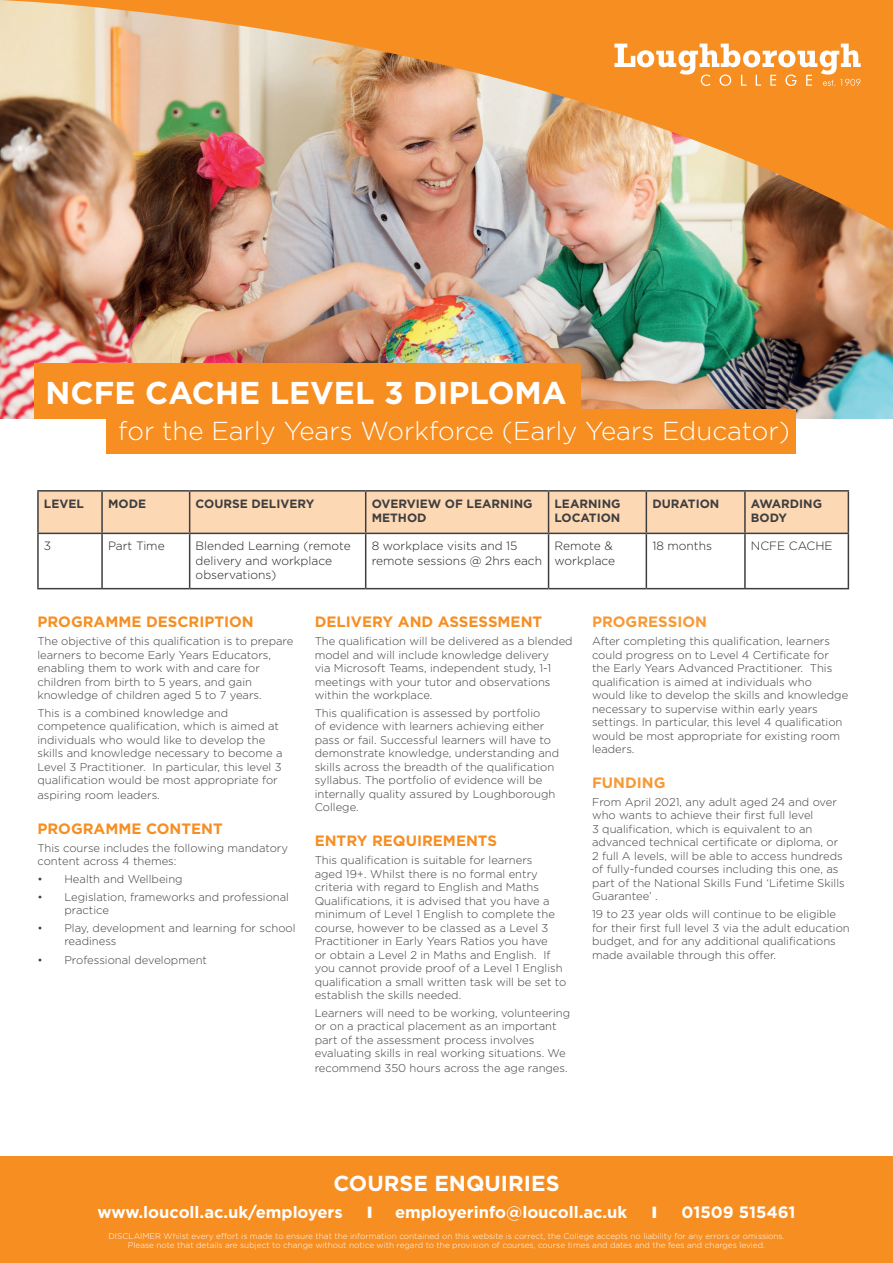
<style>
.page{position:relative;width:893px;height:1263px;background:#fff}
.page>*{position:absolute;margin:0;border:0;box-sizing:border-box;transform-origin:0 0}
.t1{font:700 31.5px "Gotham";color:#fff}
.t2{font:300 25.95px "Gotham";color:#fff}
.t3{font:700 21.75px "Gotham";color:#fff}
.t4{font:700 16.5px "Gotham";color:#fff}
.t5{font:700 15px "Gotham";color:#f68e22}
.t6{font:700 15px "Gotham";color:#f79936}
.t7{font:300 12px/14.4px "Gotham";color:#231f20}
.t8{font:700 12px/14.4px "Gotham";color:#3e3e3f}
.t9{font:300 11.25px/13.5px "Gotham";color:#3e3e3f}
.t10{font:300 8.25px/9.9px "Gotham";color:#fff;text-align:center}
</style>
<div class="page">
<div style="left:0;top:1157px;width:893px;height:106px;background:#f68e22"></div>
<img style="left:1px;top:231px;width:892px;height:188px">
<img style="left:0;top:0;width:893px;height:231px">
<svg style="left:614px;top:44px;width:247px;height:42px"></svg>
<div style="left:34px;top:364px;width:546px;height:55px;background:#f68e22"></div>
<div style="left:107px;top:409px;width:689px;height:45px;background:#f68e22"></div>
<div style="left:39px;top:492px;width:809px;height:41px;background:#fdd8b4"></div>
<hr style="left:37px;top:490px;width:65px;height:2px;background:#3e3e3f">
<hr style="left:37px;top:492px;width:2px;height:41px;background:#3e3e3f">
<hr style="left:102px;top:490px;width:88px;height:2px;background:#3e3e3f">
<hr style="left:101px;top:492px;width:2px;height:41px;background:#3e3e3f">
<hr style="left:190px;top:490px;width:176px;height:2px;background:#3e3e3f">
<hr style="left:189px;top:492px;width:1px;height:41px;background:#3e3e3f">
<hr style="left:366px;top:490px;width:183px;height:2px;background:#3e3e3f">
<hr style="left:365px;top:492px;width:1px;height:41px;background:#3e3e3f">
<hr style="left:549px;top:490px;width:97px;height:2px;background:#3e3e3f">
<hr style="left:548px;top:492px;width:1px;height:41px;background:#3e3e3f">
<hr style="left:646px;top:490px;width:99px;height:2px;background:#3e3e3f">
<hr style="left:646px;top:492px;width:1px;height:41px;background:#3e3e3f">
<hr style="left:745px;top:490px;width:104px;height:2px;background:#3e3e3f">
<hr style="left:744px;top:492px;width:2px;height:41px;background:#3e3e3f">
<hr style="left:848px;top:492px;width:1px;height:41px;background:#3e3e3f">
<hr style="left:37px;top:533px;width:65px;height:1px;background:#3e3e3f">
<hr style="left:37px;top:534px;width:2px;height:54px;background:#3e3e3f">
<hr style="left:102px;top:533px;width:88px;height:1px;background:#3e3e3f">
<hr style="left:101px;top:534px;width:2px;height:54px;background:#3e3e3f">
<hr style="left:190px;top:533px;width:176px;height:1px;background:#3e3e3f">
<hr style="left:189px;top:534px;width:1px;height:54px;background:#3e3e3f">
<hr style="left:366px;top:533px;width:183px;height:1px;background:#3e3e3f">
<hr style="left:365px;top:534px;width:1px;height:54px;background:#3e3e3f">
<hr style="left:549px;top:533px;width:97px;height:1px;background:#3e3e3f">
<hr style="left:548px;top:534px;width:1px;height:54px;background:#3e3e3f">
<hr style="left:646px;top:533px;width:99px;height:1px;background:#3e3e3f">
<hr style="left:646px;top:534px;width:1px;height:54px;background:#3e3e3f">
<hr style="left:745px;top:533px;width:104px;height:1px;background:#3e3e3f">
<hr style="left:744px;top:534px;width:2px;height:54px;background:#3e3e3f">
<hr style="left:848px;top:534px;width:1px;height:54px;background:#3e3e3f">
<hr style="left:37px;top:588px;width:65px;height:1px;background:#3e3e3f">
<hr style="left:102px;top:588px;width:88px;height:1px;background:#3e3e3f">
<hr style="left:190px;top:588px;width:176px;height:1px;background:#3e3e3f">
<hr style="left:366px;top:588px;width:183px;height:1px;background:#3e3e3f">
<hr style="left:549px;top:588px;width:97px;height:1px;background:#3e3e3f">
<hr style="left:646px;top:588px;width:99px;height:1px;background:#3e3e3f">
<hr style="left:745px;top:588px;width:104px;height:1px;background:#3e3e3f">
<p class="t1" style="left:46px;top:374px;width:523px">NCFE CACHE LEVEL 3 DIPLOMA</p>
<p class="t2" style="left:118px;top:417px;width:673px">for the Early Years Workforce (Early Years Educator)</p>
<p class="t8" style="left:44px;top:496px;width:41px">LEVEL</p>
<p class="t8" style="left:108px;top:496px;width:40px">MODE</p>
<p class="t8" style="left:196px;top:496px;width:120px">COURSE DELIVERY</p>
<p class="t8" style="left:372px;top:496px;width:162px">OVERVIEW OF LEARNING<br>METHOD</p>
<p class="t8" style="left:555px;top:496px;width:68px">LEARNING<br>LOCATION</p>
<p class="t8" style="left:652px;top:496px;width:69px">DURATION</p>
<p class="t8" style="left:751px;top:496px;width:73px">AWARDING<br>BODY</p>
<p class="t7" style="left:44px;top:539px;width:9px">3</p>
<p class="t7" style="left:108px;top:539px;width:58px">Part Time</p>
<p class="t7" style="left:196px;top:539px;width:157px">Blended Learning (remote delivery and workplace observations)</p>
<p class="t7" style="left:372px;top:539px;width:172px">8 workplace visits and 15 remote sessions @ 2hrs each</p>
<p class="t7" style="left:555px;top:539px;width:62px">Remote &amp; workplace</p>
<p class="t7" style="left:652px;top:539px;width:61px">18 months</p>
<p class="t7" style="left:751px;top:539px;width:83px">NCFE CACHE</p>
<p class="t5" style="left:37px;top:613px;width:218px">PROGRAMME DESCRIPTION</p>
<p class="t9" style="left:37px;top:634px;width:258px">The objective of this qualification is to prepare learners to become Early Years Educators, enabling them to work with and care for children from birth to 5 years, and gain knowledge of children aged 5 to 7 years.</p>
<p class="t9" style="left:37px;top:706px;width:247px">This is a combined knowledge and competence qualification, which is aimed at individuals who would like to develop the skills and knowledge necessary to become a Level 3 Practitioner. In particular, this level 3 qualification would be most appropriate for aspiring room leaders.</p>
<p class="t5" style="left:37px;top:820px;width:187px">PROGRAMME CONTENT</p>
<p class="t9" style="left:37px;top:841px;width:252px">This course includes the following mandatory content across 4 themes:</p>
<p class="t9" style="left:37px;top:872px;width:147px">• Health and Wellbeing</p>
<p class="t9" style="left:64px;top:890px;width:226px;text-indent:-27px">• Legislation, frameworks and professional practice</p>
<p class="t9" style="left:64px;top:921px;width:233px;text-indent:-27px">• Play, development and learning for school readiness</p>
<p class="t9" style="left:37px;top:953px;width:171px">• Professional development</p>
<p class="t6" style="left:592px;top:613px;width:116px">PROGRESSION</p>
<p class="t9" style="left:592px;top:634px;width:258px">After completing this qualification, learners could progress on to Level 4 Certificate for the Early Years Advanced Practitioner. This qualification is aimed at individuals who would like to develop the skills and knowledge necessary to supervise within early years settings. In particular, this level 4 qualification would be most appropriate for existing room leaders.</p>
<p class="t6" style="left:592px;top:774px;width:75px">FUNDING</p>
<p class="t9" style="left:592px;top:795px;width:254px">From April 2021, any adult aged 24 and over who wants to achieve their first full level<br>3 qualification, which is equivalent to an advanced technical certificate or diploma, or 2 full A levels, will be able to access hundreds of fully-funded courses including this one, as part of the National Skills Fund ‘Lifetime Skills Guarantee’ .</p>
<p class="t9" style="left:592px;top:907px;width:259px">19 to 23 year olds will continue to be eligible for their first full level 3 via the adult education budget, and for any additional qualifications made available through this offer.</p>
<p class="t5" style="left:315px;top:613px;width:229px">DELIVERY AND ASSESSMENT</p>
<p class="t9" style="left:315px;top:634px;width:259px">The qualification will be delivered as a blended model and will include knowledge delivery<br>via Microsoft Teams, independent study, 1-1 meetings with your tutor and observations within the workplace.</p>
<p class="t9" style="left:315px;top:706px;width:246px">This qualification is assessed by portfolio<br>of evidence with learners achieving either pass or fail. Successful learners will have to demonstrate knowledge, understanding and skills across the breadth of the qualification syllabus. The portfolio of evidence will be internally quality assured by Loughborough College.</p>
<p class="t5" style="left:315px;top:832px;width:184px">ENTRY REQUIREMENTS</p>
<p class="t9" style="left:315px;top:853px;width:253px">This qualification is suitable for learners<br>aged 19+. Whilst there is no formal entry criteria with regard to English and Maths Qualifications, it is advised that you have a minimum of Level 1 English to complete the course, however to be classed as a Level 3<br>Practitioner in Early Years Ratios you have<br>or obtain a Level 2 in Maths and English. If you cannot provide proof of a Level 1 English qualification a small written task will be set to establish the skills needed.</p>
<p class="t9" style="left:315px;top:1006px;width:257px">Learners will need to be working, volunteering or on a practical placement as an important part of the assessment process involves evaluating skills in real working situations. We recommend 350 hours across the age ranges.</p>
<p class="t3" style="left:333px;top:1171px;width:228px">COURSE ENQUIRIES</p>
<p class="t4" style="left:97px;top:1202px;width:247px">www.loucoll.ac.uk/employers</p>
<p class="t4" style="left:395px;top:1202px;width:234px">employerinfo@loucoll.ac.uk</p>
<p class="t4" style="left:681px;top:1202px;width:116px">01509 515461</p>
<p class="t10" style="left:108px;top:1230px;width:677px">DISCLAIMER Whilst every effort is made to ensure that the information contained on this website is correct, the College accepts no liability for any errors or omissions.<br>Please note that details are subject to change without notice with regard to the provision of courses, course times and dates and the fees and charges levied.</p>
</div>
